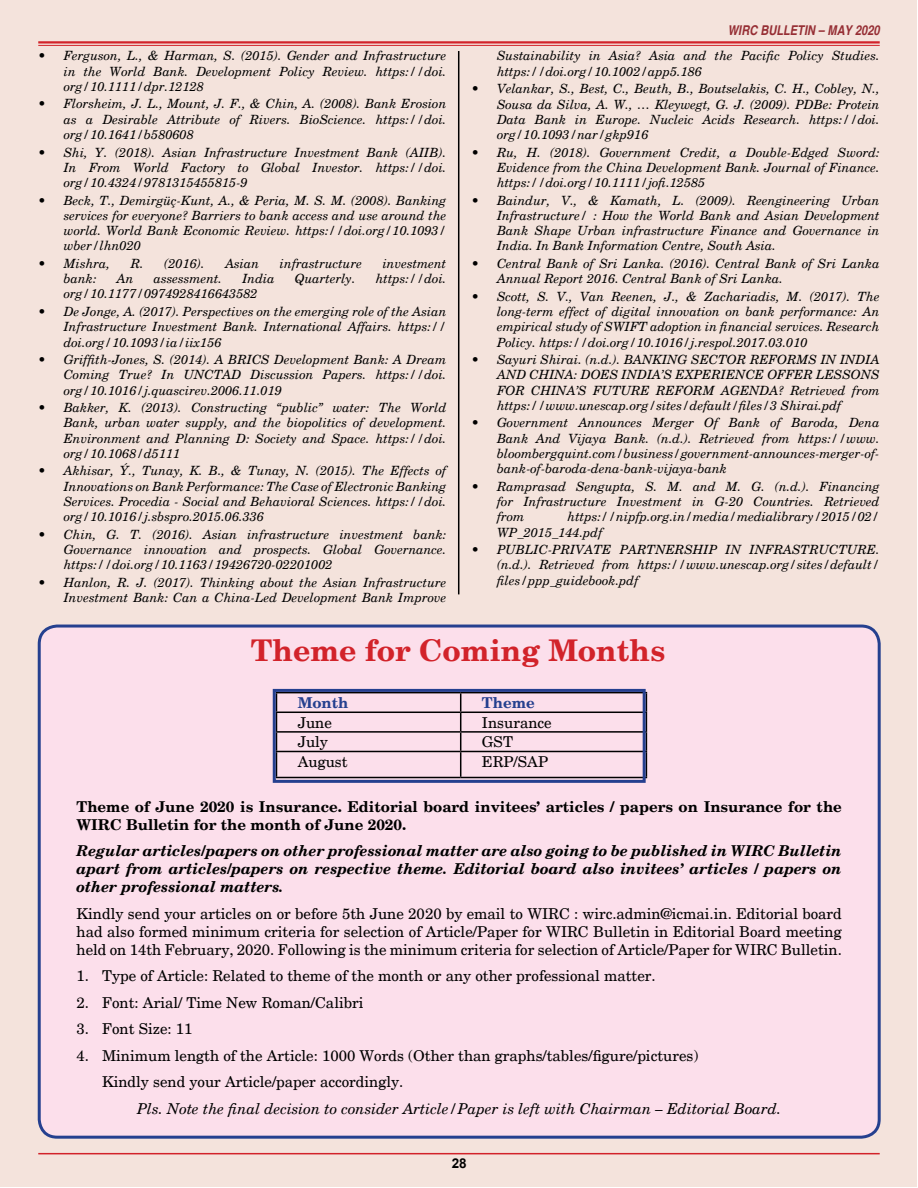
<style>
.page{position:relative;width:918px;height:1188px;background:#fff}
.page>*{position:absolute;margin:0;border:0;box-sizing:border-box;transform-origin:0 0}
.t1{font:700 30px "New Century Schlbk";color:#d2232a}
.t2{font:15px/18px "New Century Schlbk";color:#000;text-align:justify}
.t3{font:italic 700 15px/18px "New Century Schlbk";color:#000;text-align:justify}
.t4{font:700 15px/18px "New Century Schlbk";color:#000}
.t5{font:italic 15px "New Century Schlbk";color:#000}
.t6{font:700 15px "New Century Schlbk";color:#25408f}
.t7{font:italic 700 condensed 13.5px "Helvetica";color:#962e34}
.t8{font:700 13.5px "Helvetica";color:#000}
.t9{font:italic 12.75px/15.3px "New Century Schlbk";color:#000;text-align:justify}
</style>
<div class="page">
<div style="left:1px;top:1px;width:916px;height:1186px;background:#f4e3dc"></div>
<hr style="left:38px;top:1153px;width:842px;height:1px;background:#d2232a">
<hr style="left:38px;top:41px;width:842px;height:3px;background:#d2232a">
<hr style="left:38px;top:45px;width:842px;height:1px;background:#d2232a">
<div style="left:39px;top:626px;width:840px;height:511px;background:#fcdfeb;border-radius:18px"></div>
<div style="left:38px;top:625px;width:843px;height:514px;border:3px solid #25408f;border-radius:18px"></div>
<hr style="left:458px;top:51px;width:1px;height:543px;background:#000">
<hr style="left:461px;top:692px;width:186px;height:1px;background:#000">
<hr style="left:276px;top:712px;width:185px;height:1px;background:#000">
<hr style="left:461px;top:712px;width:186px;height:1px;background:#000">
<hr style="left:276px;top:731px;width:185px;height:2px;background:#000">
<hr style="left:461px;top:731px;width:186px;height:2px;background:#000">
<hr style="left:276px;top:751px;width:185px;height:1px;background:#000">
<hr style="left:461px;top:751px;width:186px;height:1px;background:#000">
<svg style="left:460px;top:693px;width:1px;height:84px"></svg>
<svg style="left:646px;top:693px;width:1px;height:84px"></svg>
<hr style="left:276px;top:777px;width:185px;height:1px;background:#000">
<hr style="left:461px;top:777px;width:186px;height:1px;background:#000">
<div style="left:273px;top:689px;width:373px;height:94px;border:3px solid #25408f"></div>
<p class="t9" style="left:64px;top:48px;width:384px;text-indent:-26px">• Ferguson, L., &amp; Harman, S. (2015). Gender and Infrastructure in the World Bank. Development Policy Review. https://doi. org/10.1111/dpr.12128</p>
<p class="t9" style="left:64px;top:96px;width:384px;text-indent:-26px">• Florsheim, J. L., Mount, J. F., &amp; Chin, A. (2008). Bank Erosion as a Desirable Attribute of Rivers. BioScience. https://doi. org/10.1641/b580608</p>
<p class="t9" style="left:64px;top:144px;width:384px;text-indent:-26px">• Shi, Y. (2018). Asian Infrastructure Investment Bank (AIIB).<br>In From World Factory to Global Investor. https://doi. org/10.4324/9781315455815-9</p>
<p class="t9" style="left:64px;top:192px;width:384px;text-indent:-26px">• Beck, T., Demirgüç-Kunt, A., &amp; Peria, M. S. M. (2008). Banking services for everyone? Barriers to bank access and use around the world. World Bank Economic Review. https://doi.org/10.1093/ wber/lhn020</p>
<p class="t9" style="left:38px;top:256px;width:73px">• Mishra,</p>
<p class="t9" style="left:131px;top:256px;width:76px">R. (2016).</p>
<p class="t9" style="left:225px;top:256px;width:35px">Asian</p>
<p class="t9" style="left:280px;top:256px;width:84px">infrastructure</p>
<p class="t9" style="left:383px;top:256px;width:65px">investment</p>
<p class="t9" style="left:64px;top:271px;width:34px">bank:</p>
<p class="t9" style="left:117px;top:271px;width:18px">An</p>
<p class="t9" style="left:154px;top:271px;width:70px">assessment.</p>
<p class="t9" style="left:242px;top:271px;width:34px">India</p>
<p class="t9" style="left:295px;top:271px;width:62px">Quarterly.</p>
<p class="t9" style="left:376px;top:271px;width:72px">https://doi.</p>
<p class="t9" style="left:64px;top:286px;width:195px">org/10.1177/0974928416643582</p>
<p class="t9" style="left:64px;top:304px;width:384px;text-indent:-26px">• De Jonge, A. (2017). Perspectives on the emerging role of the Asian Infrastructure Investment Bank. International Affairs. https:// doi.org/10.1093/ia/iix156</p>
<p class="t9" style="left:64px;top:352px;width:384px;text-indent:-26px">• Griffith-Jones, S. (2014). A BRICS Development Bank: A Dream Coming True? In UNCTAD Discussion Papers. https://doi. org/10.1016/j.quascirev.2006.11.019</p>
<p class="t9" style="left:64px;top:400px;width:384px;text-indent:-26px">• Bakker, K. (2013). Constructing “public” water: The World Bank, urban water supply, and the biopolitics of development.<br>Environment and Planning D: Society and Space. https://doi. org/10.1068/d5111</p>
<p class="t9" style="left:64px;top:463px;width:384px;text-indent:-26px">• Akhisar, Ý., Tunay, K. B., &amp; Tunay, N. (2015). The Effects of Innovations on Bank Performance: The Case of Electronic Banking Services. Procedia - Social and Behavioral Sciences. https://doi. org/10.1016/j.sbspro.2015.06.336</p>
<p class="t9" style="left:64px;top:527px;width:384px;text-indent:-26px">• Chin, G. T. (2016). Asian infrastructure investment bank:<br>Governance innovation and prospects. Global Governance. https://doi.org/10.1163/19426720-02201002</p>
<p class="t9" style="left:38px;top:575px;width:410px;text-align:right">• Hanlon, R. J. (2017). Thinking about the Asian Infrastructure<br>Investment Bank: Can a China-Led Development Bank Improve</p>
<p class="t7" style="left:728px;top:22px;width:153px">WIRC BULLETIN – MAY 2020</p>
<p class="t9" style="left:497px;top:48px;width:384px">Sustainability in Asia? Asia and the Pacific Policy Studies. https://doi.org/10.1002/app5.186</p>
<p class="t9" style="left:497px;top:81px;width:384px;text-indent:-26px">• Velankar, S., Best, C., Beuth, B., Boutselakis, C. H., Cobley, N., Sousa da Silva, A. W., … Kleywegt, G. J. (2009). PDBe: Protein Data Bank in Europe. Nucleic Acids Research. https://doi. org/10.1093/nar/gkp916</p>
<p class="t9" style="left:497px;top:144px;width:384px;text-indent:-26px">• Ru, H. (2018). Government Credit, a Double-Edged Sword:<br>Evidence from the China Development Bank. Journal of Finance. https://doi.org/10.1111/jofi.12585</p>
<p class="t9" style="left:497px;top:192px;width:384px;text-indent:-26px">• Baindur, V., &amp; Kamath, L. (2009). Reengineering Urban Infrastructure/ : How the World Bank and Asian Development Bank Shape Urban infrastructure Finance and Governance in India. In Bank Information Centre, South Asia.</p>
<p class="t9" style="left:497px;top:256px;width:384px;text-indent:-26px">• Central Bank of Sri Lanka. (2016). Central Bank of Sri Lanka<br>Annual Report 2016. Central Bank of Sri Lanka.</p>
<p class="t9" style="left:497px;top:289px;width:384px;text-indent:-26px">• Scott, S. V., Van Reenen, J., &amp; Zachariadis, M. (2017). The long-term effect of digital innovation on bank performance: An empirical study of SWIFT adoption in financial services. Research Policy. https://doi.org/10.1016/j.respol.2017.03.010</p>
<p class="t9" style="left:497px;top:352px;width:384px;text-indent:-26px">• Sayuri Shirai. (n.d.). BANKING SECTOR REFORMS IN INDIA AND CHINA: DOES INDIA’S EXPERIENCE OFFER LESSONS FOR CHINA’S FUTURE REFORM AGENDA? Retrieved from https://www.unescap.org/sites/default/files/3 Shirai.pdf</p>
<p class="t9" style="left:497px;top:415px;width:384px;text-indent:-26px">• Government Announces Merger Of Bank of Baroda, Dena Bank And Vijaya Bank. (n.d.). Retrieved from https://www. bloombergquint.com/business/government-announces-merger-of&shy;bank-of-baroda-dena-bank-vijaya-bank</p>
<p class="t9" style="left:497px;top:479px;width:384px;text-indent:-26px">• Ramprasad Sengupta, S. M. and M. G. (n.d.). Financing for Infrastructure Investment in G-20 Countries. Retrieved from</p>
<p class="t9" style="left:497px;top:509px;width:384px;text-indent:71px">https://nipfp.org.in/media/medialibrary/2015/02/<br>WP_2015_144.pdf</p>
<p class="t9" style="left:497px;top:542px;width:384px;text-indent:-26px">• PUBLIC-PRIVATE PARTNERSHIP IN INFRASTRUCTURE. (n.d.). Retrieved from https://www.unescap.org/sites/default/ files/ppp_guidebook.pdf</p>
<h1 class="t1" style="left:251px;top:632px;width:416px">Theme for Coming Months</h1>
<p class="t6" style="left:298px;top:693px;width:52px">Month</p>
<p class="t6" style="left:482px;top:693px;width:54px">Theme</p>
<p class="t2" style="left:298px;top:713px;width:36px">June</p>
<p class="t2" style="left:482px;top:713px;width:71px">Insurance</p>
<p class="t2" style="left:298px;top:733px;width:32px">July</p>
<p class="t2" style="left:482px;top:733px;width:33px">GST</p>
<p class="t2" style="left:298px;top:753px;width:51px">August</p>
<p class="t2" style="left:482px;top:753px;width:68px">ERP/SAP</p>
<p class="t4" style="left:77px;top:798px;width:767px">Theme of June 2020 is Insurance. Editorial board invitees’ articles / papers on Insurance for the<br>WIRC Bulletin for the month of June 2020.</p>
<p class="t3" style="left:77px;top:842px;width:767px">Regular articles/papers on other professional matter are also going to be published in WIRC Bulletin apart from articles/papers on respective theme. Editorial board also invitees’ articles / papers on other professional matters.</p>
<p class="t2" style="left:77px;top:904px;width:767px">Kindly send your articles on or before 5th June 2020 by email to WIRC : wirc.admin@icmai.in. Editorial board had also formed minimum criteria for selection of Article/Paper for WIRC Bulletin in Editorial Board meeting held on 14th February, 2020. Following is the minimum criteria for selection of Article/Paper for WIRC Bulletin.</p>
<p class="t2" style="left:77px;top:967px;width:581px">1. Type of Article: Related to theme of the month or any other professional matter.</p>
<p class="t2" style="left:77px;top:993px;width:288px">2. Font: Arial/ Time New Roman/Calibri</p>
<p class="t2" style="left:77px;top:1020px;width:118px">3. Font Size: 11</p>
<p class="t2" style="left:102px;top:1042px;width:598px;line-height:26.5px;text-indent:-26px">4. Minimum length of the Article: 1000 Words (Other than graphs/tables/figure/pictures)<br>Kindly send your Article/paper accordingly.</p>
<p class="t5" style="left:137px;top:1099px;width:645px">Pls. Note the final decision to consider Article/Paper is left with Chairman – Editorial Board.</p>
<p class="t8" style="left:452px;top:1154px;width:17px">28</p>
</div>
